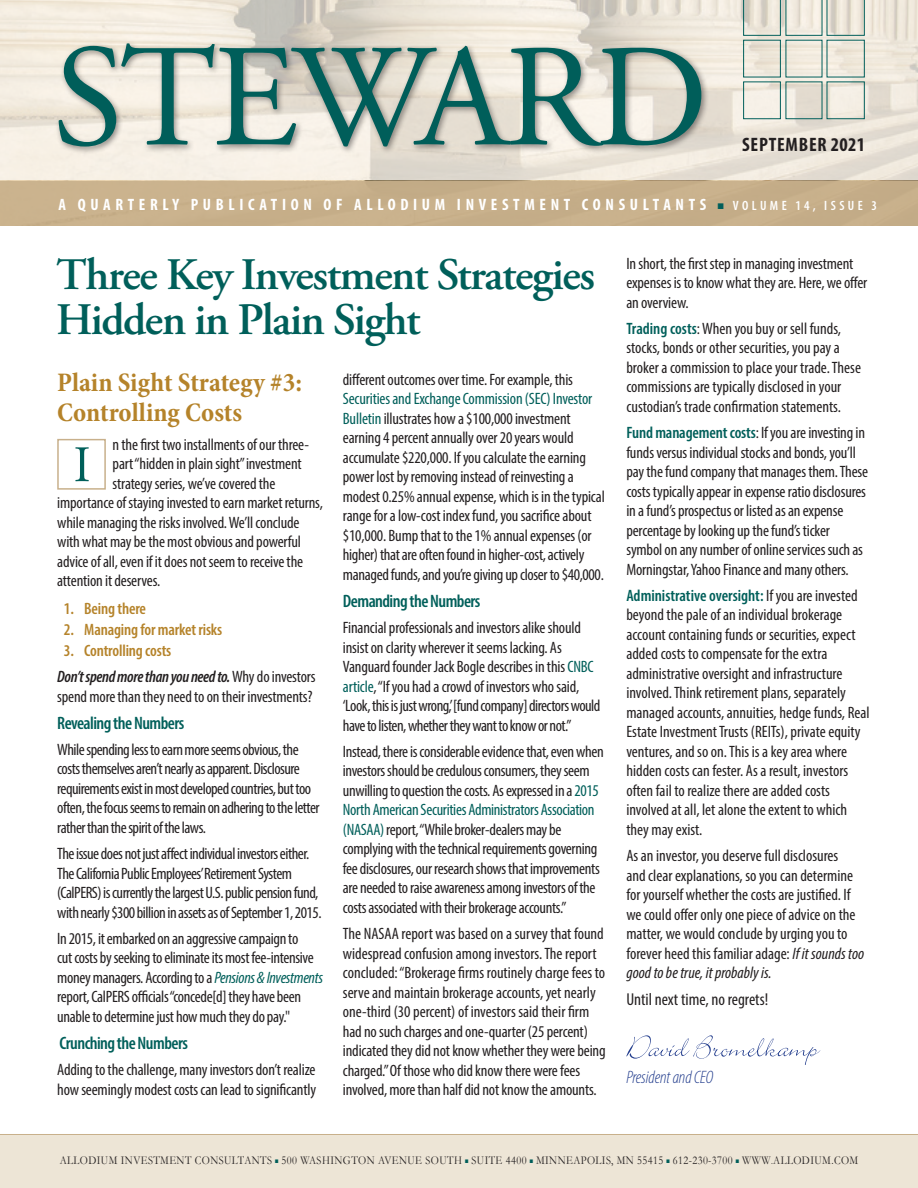
<style>
.page{position:relative;width:918px;height:1188px;background:#fff}
.page>*{position:absolute;margin:0;border:0;box-sizing:border-box;transform-origin:0 0}
.t1{font:145.5px "Adobe Garamond Pro";letter-spacing:-.025em;color:#005e5a}
.Subhd{font:600 45px/45px "Adobe Garamond Pro";letter-spacing:-.03em;color:#005f5a}
.Paragraph_Style_1{font:700 condensed 27px/30px "Minion Pro";letter-spacing:-.005em;color:#b5832a}
.t2{font:700 condensed 19.5px "Myriad Pro";letter-spacing:.04em;color:#231f20}
.Body{font:600 condensed 18px "Myriad Pro";letter-spacing:-.03em;color:#005f5a}
.Body-2{font:italic 300 condensed 18px "Myriad Pro";letter-spacing:-.01em;color:#253f8e}
.Body-3{font:condensed 17.25px "Myriad Pro";color:#231f20}
.Body-4{font:condensed 16.5px/19.5px "Myriad Pro";letter-spacing:-.01em;color:#231f20}
.Body-5{font:condensed 16.5px/19.5px "Myriad Pro";letter-spacing:-.03em;color:#231f20}
.Paragraph_Style_1-2{font:condensed 16.5px/19.5px "Myriad Pro";letter-spacing:-.01em;color:#231f20}
.t3{font:700 condensed 16.5px "Myriad Pro";letter-spacing:.28em;color:#fff}
.t4{font:600 condensed 16.5px "Myriad Pro";letter-spacing:-.01em;color:#b5832a}
.t5{font:12px "Garamond";letter-spacing:.04em;color:#231f20;scale:.87 1}
.s1{font-family:"Garamond";font-weight:400;font-stretch:normal;font-size:12px;color:#005e5a}
.s2{font-weight:600;font-size:13.5px}
.s3{font-weight:600;font-style:italic}
.s4{font-style:italic;color:#005f5a}
.s5{color:#005f5a}
.s6{font-weight:600;color:#005f5a}
.s7{font-style:italic}
.s8{font-size:7.5px;color:#005e5a}
.s9{font-size:9.75px}
</style>
<div class="page">
<img style="left:0;top:0;width:918px;height:181px">
<div style="left:0;top:1134px;width:918px;height:54px;background:#ede5d6"></div>
<div style="left:55px;top:40px;width:654px;height:115px;background:#231f20;opacity:.5"></div>
<div style="left:743px;top:40px;width:38px;height:37px;border:1px solid #005e5a"></div>
<div style="left:743px;top:82px;width:38px;height:37px;border:1px solid #005e5a"></div>
<svg style="left:743px;top:0;width:122px;height:36px;background:#d9d9ce"></svg>
<div style="left:827px;top:82px;width:38px;height:37px;border:1px solid #005e5a"></div>
<div style="left:0;top:181px;width:918px;height:44px;background:#c8b08b"></div>
<svg style="left:626px;top:1035px;width:194px;height:30px"></svg>
<div style="left:57px;top:439px;width:49px;height:51px;border:2px solid #c8b08b"></div>
<svg style="left:75px;top:447px;width:14px;height:34px"></svg>
<hr style="left:0;top:1134px;width:918px;height:1px;background:#c8b08b">
<p class="t1" style="left:53px;top:11px;width:657px">STEWARD</p>
<p class="t2" style="left:742px;top:132px;width:125px">SEPTEMBER 2021</p>
<p class="t3" style="left:59px;top:194px;width:820px">A QUARTERLY PUBLICATION OF ALLODIUM INVESTMENT CONSULTANTS <span class="s1">■</span> <span class="s2">VOLUME 14, ISSUE 3</span></p>
<p class="Subhd" style="left:56px;top:252px;width:541px">Three Key Investment Strategies<br>Hidden in Plain Sight</p>
<p class="Paragraph_Style_1" style="left:57px;top:367px;width:246px">Plain Sight Strategy #3:<br>Controlling Costs</p>
<p class="Paragraph_Style_1-2" style="left:113px;top:434px;width:198px">n the first two installments of our three-</p>
<p class="Paragraph_Style_1-2" style="left:113px;top:454px;width:191px">part “hidden in plain sight” investment</p>
<p class="Paragraph_Style_1-2" style="left:113px;top:473px;width:164px">strategy series, we’ve covered the</p>
<p class="Paragraph_Style_1-2" style="left:57px;top:493px;width:267px">importance of staying invested to earn market returns,</p>
<p class="Paragraph_Style_1-2" style="left:57px;top:512px;width:244px">while managing the risks involved. We’ll conclude</p>
<p class="Paragraph_Style_1-2" style="left:57px;top:532px;width:245px">with what may be the most obvious and powerful</p>
<p class="Paragraph_Style_1-2" style="left:57px;top:551px;width:247px">advice of all, even if it does not seem to receive the</p>
<p class="Paragraph_Style_1-2" style="left:57px;top:571px;width:105px">attention it deserves.</p>
<p class="t4" style="left:64px;top:598px;width:84px">1. Being there</p>
<p class="t4" style="left:64px;top:619px;width:160px">2. Managing for market risks</p>
<p class="t4" style="left:64px;top:640px;width:109px">3. Controlling costs</p>
<p class="Paragraph_Style_1-2" style="left:57px;top:667px;width:260px"><span class="s3">Don’t spend more than you need to.</span> Why do investors spend more than they need to on their investments?</p>
<p class="Body" style="left:57px;top:711px;width:129px">Revealing the Numbers</p>
<p class="Body-5" style="left:57px;top:739px;width:264px">While spending less to earn more seems obvious, the costs themselves aren’t nearly as apparent. Disclosure requirements exist in most developed countries, but too often, the focus seems to remain on adhering to the letter rather than the spirit of the laws.</p>
<p class="Body-5" style="left:57px;top:844px;width:266px">The issue does not just affect individual investors either.<br>The California Public Employees’Retirement System (CalPERS) is currently the largest U.S. public pension fund, with nearly $300 billion in assets as of September 1, 2015.</p>
<p class="Body-4" style="left:57px;top:928px;width:267px">In 2015, it embarked on an aggressive campaign to<br>cut costs by seeking to eliminate its most fee-intensive money managers. According to a <span class="s4">Pensions &amp; Investments </span>report, CalPERS officials “concede[d] they have been unable to determine just how much they do pay."</p>
<p class="Body" style="left:60px;top:1032px;width:130px">Crunching the Numbers</p>
<p class="Body-4" style="left:57px;top:1060px;width:260px">Adding to the challenge, many investors don’t realize how seemingly modest costs can lead to significantly</p>
<p class="Body-4" style="left:343px;top:370px;width:263px">different outcomes over time. For example, this <span class="s5">Securities and Exchange Commission (SEC) Investor Bulletin</span> illustrates how a $100,000 investment earning 4 percent annually over 20 years would accumulate $220,000. If you calculate the earning power lost by removing instead of reinvesting a modest 0.25% annual expense, which is in the typical range for a low-cost index fund, you sacrifice about $10,000. Bump that to the 1% annual expenses (or higher) that are often found in higher-cost, actively managed funds, and you’re giving up closer to $40,000.</p>
<p class="Body" style="left:343px;top:590px;width:139px">Demanding the Numbers</p>
<p class="Body-4" style="left:343px;top:618px;width:259px">Financial professionals and investors alike should insist on clarity wherever it seems lacking. As Vanguard founder Jack Bogle describes in this <span class="s5">CNBC article</span>, “If you had a crowd of investors who said, ‘Look, this is just wrong,’[fund company] directors would have to listen, whether they want to know or not.”</p>
<p class="Body-4" style="left:343px;top:742px;width:262px">Instead, there is considerable evidence that, even when investors should be credulous consumers, they seem unwilling to question the costs. As expressed in a <span class="s5">2015<br>North American Securities Administrators Association (NASAA)</span>report, “While broker-dealers may be complying with the technical requirements governing fee disclosures, our research shows that improvements are needed to raise awareness among investors of the costs associated with their brokerage accounts.”</p>
<p class="Body-4" style="left:343px;top:924px;width:264px">The NASAA report was based on a survey that found widespread confusion among investors. The report concluded: “Brokerage firms routinely charge fees to serve and maintain brokerage accounts, yet nearly one-third (30 percent) of investors said their firm had no such charges and one-quarter (25 percent) indicated they did not know whether they were being charged.” Of those who did know there were fees involved, more than half did not know the amounts.</p>
<p class="Body-4" style="left:626px;top:253px;width:242px">In short, the first step in managing investment expenses is to know what they are. Here, we offer an overview.</p>
<p class="Body-4" style="left:626px;top:319px;width:236px"><span class="s6">Trading costs</span>: When you buy or sell funds, stocks, bonds or other securities, you pay a broker a commission to place your trade. These commissions are typically disclosed in your custodian’s trade confirmation statements.</p>
<p class="Body-4" style="left:626px;top:423px;width:243px"><span class="s6">Fund management costs</span>: If you are investing in funds versus individual stocks and bonds, you’ll pay the fund company that manages them. These costs typically appear in expense ratio disclosures in a fund’s prospectus or listed as an expense percentage by looking up the fund’s ticker symbol on any number of online services such as Morningstar, Yahoo Finance and many others.</p>
<p class="Body-4" style="left:626px;top:586px;width:245px"><span class="s6">Administrative oversight:</span> If you are invested beyond the pale of an individual brokerage account containing funds or securities, expect added costs to compensate for the extra administrative oversight and infrastructure involved. Think retirement plans, separately managed accounts, annuities, hedge funds, Real Estate Investment Trusts (REITs), private equity ventures, and so on. This is a key area where hidden costs can fester. As a result, investors often fail to realize there are added costs involved at all, let alone the extent to which they may exist.</p>
<p class="Body-4" style="left:626px;top:846px;width:239px">As an investor, you deserve full disclosures<br>and clear explanations, so you can determine for yourself whether the costs are justified. If we could offer only one piece of advice on the matter, we would conclude by urging you to forever heed this familiar adage: <span class="s7">If it sounds too good to be true, it probably is.</span></p>
<p class="Body-3" style="left:626px;top:989px;width:143px">Until next time, no regrets!</p>
<p class="Body-2" style="left:626px;top:1067px;width:88px">President and CEO</p>
<p class="t5" style="left:60px;top:1152px;width:919px">ALLODIUM INVESTMENT CONSULTANTS <span class="s8">■</span> 500 WASHINGTON AVENUE SOUTH <span class="s8">■</span> SUITE 4400 <span class="s8">■</span> MINNEAPOLIS, MN 55415 <span class="s8">■</span> 612-230-3700 <span class="s8">■</span> WWW<span class="s9">.</span>ALLODIUM.COM</p>
</div>
